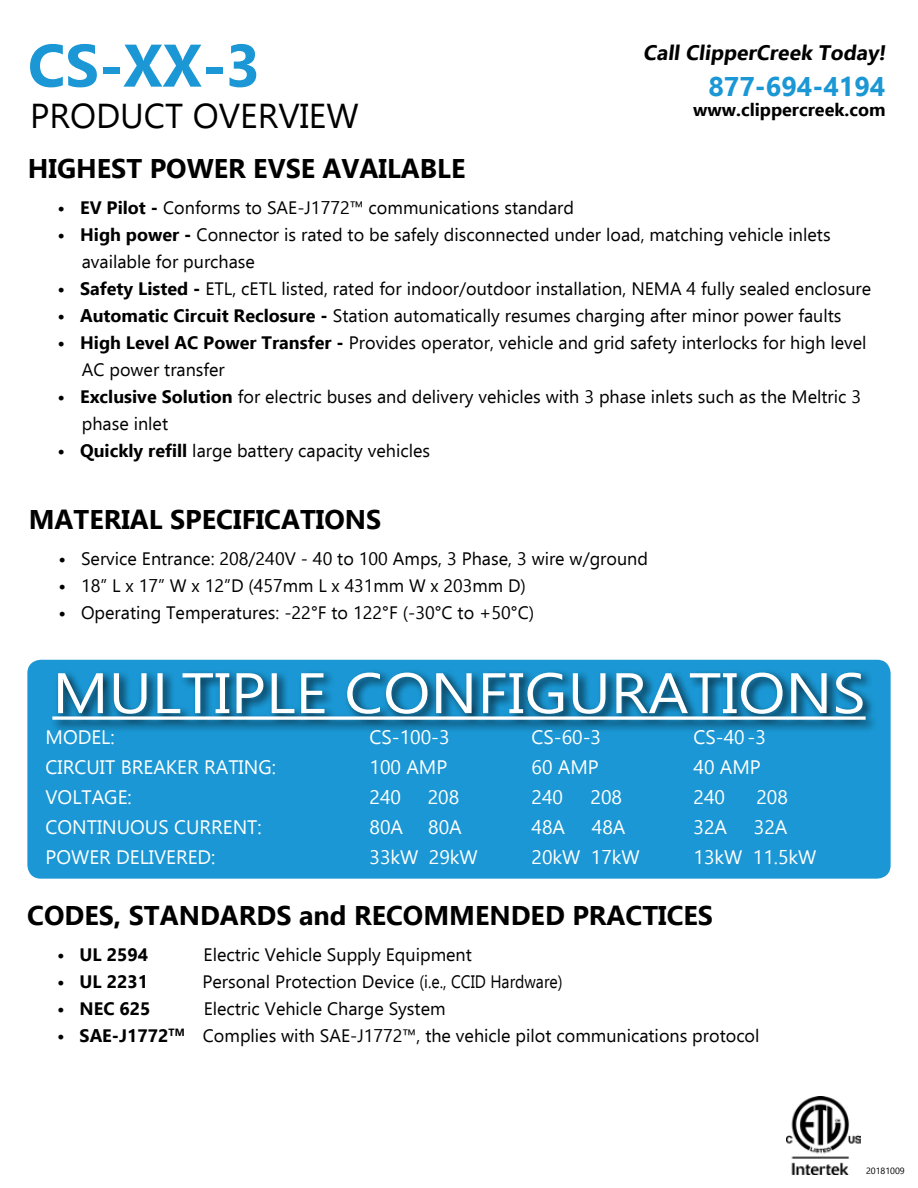
<style>
.page{position:relative;width:918px;height:1188px;background:#fff}
.page>*{position:absolute;margin:0;border:0;box-sizing:border-box;transform-origin:0 0}
.t1{font:700 60px "Ebrima";color:#1a97d4}
.t2{font:57px "Ebrima";color:#fff;scale:1.1 1}
.t3{font:34.5px "Ebrima";color:#000}
.t4{font:700 27px "Ebrima";color:#000}
.t5{font:700 27px "Ebrima";color:#1a97d4}
.t6{font:700 21px "Ebrima";color:#000}
.t7{font:19.5px "Ebrima";color:#fff}
.t8{font:18px/27px "Ebrima";color:#000}
.t9{font:700 18px "Ebrima";color:#000}
.t10{font:9px "Ebrima";color:#000}
.s1{font-weight:700}
</style>
<div class="page">
<div style="left:27px;top:660px;width:864px;height:219px;background:#1a97d4;border-radius:14px"></div>
<div style="left:49px;top:669px;width:829px;height:64px;background:#000;opacity:.75"></div>
<svg style="left:52px;top:716px;width:814px;height:4px;background:#d6e6ee"></svg>
<img style="left:786px;top:1096px;width:74px;height:78px">
<h1 class="t1" style="left:28px;top:21px;width:234px">CS-XX-3</h1>
<h3 class="t3" style="left:30px;top:91px;width:330px">PRODUCT OVERVIEW</h3>
<p class="t6" style="left:643px;top:37px;width:247px">Call ClipperCreek Today!</p>
<h3 class="t5" style="left:708px;top:66px;width:179px">877-694-4194</h3>
<p class="t9" style="left:693px;top:96px;width:194px">www.clippercreek.com</p>
<h3 class="t4" style="left:28px;top:149px;width:439px">HIGHEST POWER EVSE AVAILABLE</h3>
<p class="t8" style="left:58px;top:194px;width:518px"><span class="s1">• EV Pilot -</span> Conforms to SAE-J1772™ communications standard</p>
<p class="t8" style="left:82px;top:221px;width:750px;text-indent:-24px"><span class="s1">• High power -</span> Connector is rated to be safely disconnected under load, matching vehicle inlets available for purchase</p>
<p class="t8" style="left:58px;top:275px;width:815px"><span class="s1">• Safety Listed -</span> ETL, cETL listed, rated for indoor/outdoor installation, NEMA 4 fully sealed enclosure</p>
<p class="t8" style="left:58px;top:302px;width:785px"><span class="s1">• Automatic Circuit Reclosure -</span> Station automatically resumes charging after minor power faults</p>
<p class="t8" style="left:82px;top:329px;width:786px;text-indent:-24px"><span class="s1">• High Level AC Power Transfer -</span> Provides operator, vehicle and grid safety interlocks for high level<br>AC power transfer</p>
<p class="t8" style="left:82px;top:383px;width:781px;text-indent:-24px"><span class="s1">• Exclusive Solution</span> for electric buses and delivery vehicles with 3 phase inlets such as the Meltric 3 phase inlet</p>
<p class="t8" style="left:58px;top:437px;width:374px"><span class="s1">• Quickly refill</span> large battery capacity vehicles</p>
<h3 class="t4" style="left:29px;top:499px;width:354px">MATERIAL SPECIFICATIONS</h3>
<p class="t8" style="left:59px;top:545px;width:591px"><span class="s1">•</span> Service Entrance: 208/240V - 40 to 100 Amps, 3 Phase, 3 wire w/ground</p>
<p class="t8" style="left:59px;top:572px;width:469px"><span class="s1">•</span> 18” L x 17” W x 12”D (457mm L x 431mm W x 203mm D)</p>
<p class="t8" style="left:59px;top:599px;width:477px"><span class="s1">•</span> Operating Temperatures: -22°F to 122°F (-30°C to +50°C)</p>
<h2 class="t2" style="left:52px;top:652px;width:741px">MULTIPLE CONFIGURATIONS</h2>
<p class="t7" style="left:46px;top:724px;width:71px">MODEL:</p>
<p class="t7" style="left:370px;top:724px;width:82px">CS-100-3</p>
<p class="t7" style="left:532px;top:724px;width:71px">CS-60-3</p>
<p class="t7" style="left:694px;top:724px;width:74px">CS-40 -3</p>
<p class="t7" style="left:46px;top:754px;width:232px">CIRCUIT BREAKER RATING:</p>
<p class="t7" style="left:370px;top:754px;width:79px">100 AMP</p>
<p class="t7" style="left:532px;top:754px;width:69px">60 AMP</p>
<p class="t7" style="left:694px;top:754px;width:69px">40 AMP</p>
<p class="t7" style="left:46px;top:784px;width:88px">VOLTAGE:</p>
<p class="t7" style="left:370px;top:784px;width:33px">240</p>
<p class="t7" style="left:428px;top:784px;width:33px">208</p>
<p class="t7" style="left:532px;top:784px;width:33px">240</p>
<p class="t7" style="left:591px;top:784px;width:33px">208</p>
<p class="t7" style="left:694px;top:784px;width:33px">240</p>
<p class="t7" style="left:756px;top:784px;width:33px">208</p>
<p class="t7" style="left:46px;top:814px;width:218px">CONTINUOUS CURRENT:</p>
<p class="t7" style="left:370px;top:814px;width:35px">80A</p>
<p class="t7" style="left:428px;top:814px;width:35px">80A</p>
<p class="t7" style="left:532px;top:814px;width:35px">48A</p>
<p class="t7" style="left:592px;top:814px;width:35px">48A</p>
<p class="t7" style="left:694px;top:814px;width:35px">32A</p>
<p class="t7" style="left:754px;top:814px;width:35px">32A</p>
<p class="t7" style="left:46px;top:844px;width:172px">POWER DELIVERED:</p>
<p class="t7" style="left:370px;top:844px;width:110px">33kW 29kW</p>
<p class="t7" style="left:532px;top:844px;width:110px">20kW 17kW</p>
<p class="t7" style="left:694px;top:844px;width:125px">13kW 11.5kW</p>
<h3 class="t4" style="left:27px;top:896px;width:687px">CODES, STANDARDS and RECOMMENDED PRACTICES</h3>
<p class="t9" style="left:57px;top:942px;width:93px">• UL 2594</p>
<p class="t8" style="left:204px;top:941px;width:270px">Electric Vehicle Supply Equipment</p>
<p class="t9" style="left:57px;top:969px;width:93px">• UL 2231</p>
<p class="t8" style="left:202px;top:968px;width:362px">Personal Protection Device (i.e., CCID Hardware)</p>
<p class="t9" style="left:57px;top:996px;width:95px">• NEC 625</p>
<p class="t8" style="left:204px;top:995px;width:243px">Electric Vehicle Charge System</p>
<p class="t8" style="left:57px;top:1022px;width:704px"><span class="s1">• SAE-J1772</span><sup>TM</sup> Complies with SAE-J1772™, the vehicle pilot communications protocol</p>
<p class="t10" style="left:866px;top:1165px;width:40px">20181009</p>
</div>
